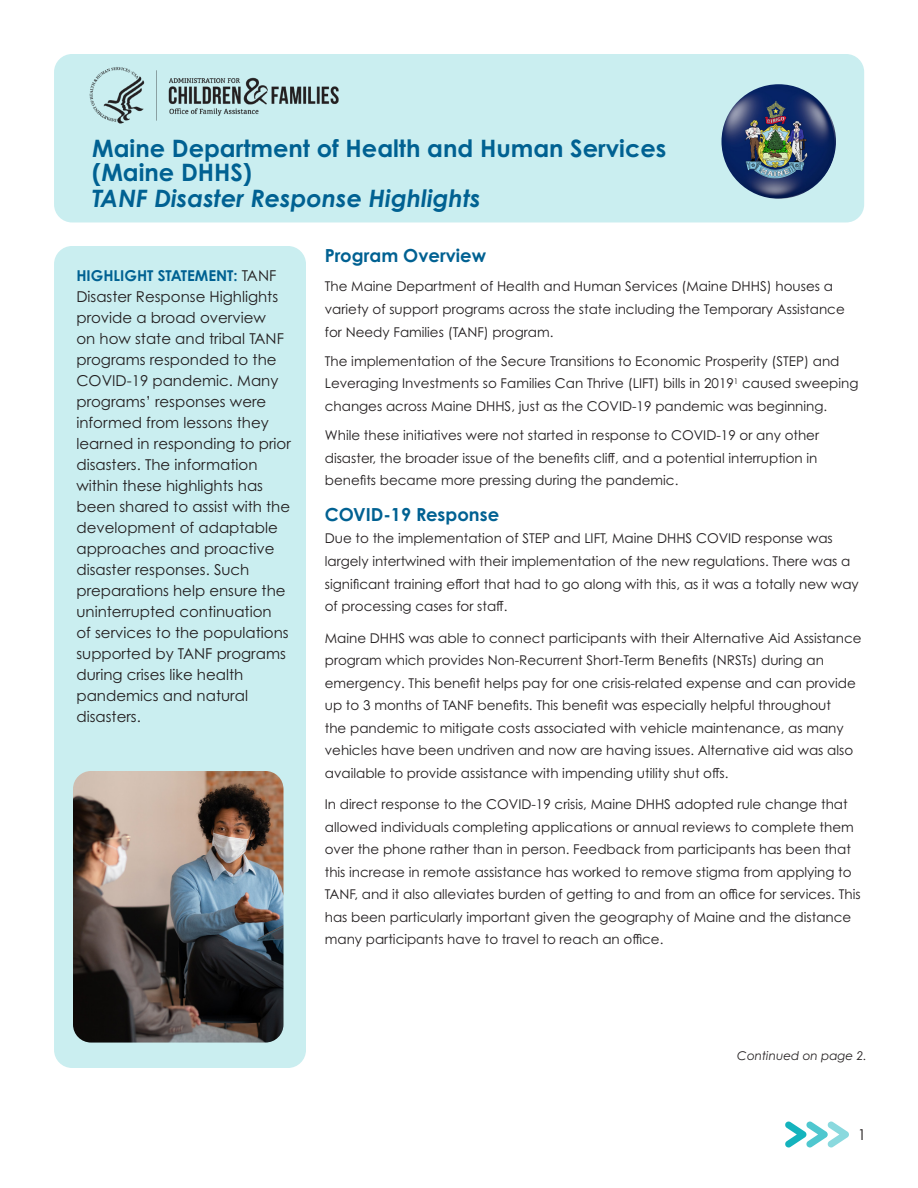
<style>
.page{position:relative;width:918px;height:1188px;background:#fff}
.page>*{position:absolute;margin:0;border:0;box-sizing:border-box;transform-origin:0 0}
.t1{font:700 24px/24.8px "Century Gothic Pro";color:#006192}
.t2{font:700 18px "Century Gothic Pro";color:#006192}
.t3{font:15px/21px "Century Gothic Pro";color:#231f20}
.t4{font:13.5px/22.5px "Century Gothic Pro";color:#231f20}
.t5{font:italic 12px "Century Gothic Pro";color:#231f20}
.s1{font-style:italic}
.s2{font-weight:700;color:#006192}
</style>
<div class="page">
<svg style="left:785px;top:1121px;width:64px;height:27px"></svg>
<div style="left:54px;top:246px;width:252px;height:822px;background:#caeef0;border-radius:18px"></div>
<img style="left:73px;top:771px;width:211px;height:272px">
<div style="left:54px;top:54px;width:810px;height:168px;background:#caeef0;border-radius:18px"></div>
<img style="left:89px;top:67px;width:250px;height:57px">
<img style="left:722px;top:84px;width:114px;height:115px;border-radius:57px">
<h1 class="t1" style="left:92px;top:136px;width:576px">Maine Department of Health and Human Services (Maine DHHS)<br><span class="s1">TANF Disaster Response Highlights</span></h1>
<p class="t3" style="left:76px;top:265px;width:216px"><span class="s2">HIGHLIGHT STATEMENT:</span> TANF<br>Disaster Response Highlights provide a broad overview<br>on how state and tribal TANF programs responded to the<br>COVID-19 pandemic. Many programs’ responses were informed from lessons they learned in responding to prior disasters. The information within these highlights has been shared to assist with the development of adaptable approaches and proactive disaster responses. Such preparations help ensure the uninterrupted continuation<br>of services to the populations supported by TANF programs during crises like health pandemics and natural disasters.</p>
<h2 class="t2" style="left:325px;top:244px;width:163px">Program Overview</h2>
<p class="t4" style="left:325px;top:275px;width:521px">The Maine Department of Health and Human Services (Maine DHHS) houses a variety of support programs across the state including the Temporary Assistance for Needy Families (TANF) program.</p>
<p class="t4" style="left:325px;top:350px;width:535px">The implementation of the Secure Transitions to Economic Prosperity (STEP) and<br>Leveraging Investments so Families Can Thrive (LIFT) bills in 2019<sup>1</sup> caused sweeping changes across Maine DHHS, just as the COVID-19 pandemic was beginning.</p>
<p class="t4" style="left:325px;top:424px;width:496px">While these initiatives were not started in response to COVID-19 or any other disaster, the broader issue of the benefits cliff, and a potential interruption in benefits became more pressing during the pandemic.</p>
<h2 class="t2" style="left:325px;top:503px;width:176px">COVID-19 Response</h2>
<p class="t4" style="left:325px;top:527px;width:536px">Due to the implementation of STEP and LIFT, Maine DHHS COVID response was largely intertwined with their implementation of the new regulations. There was a significant training effort that had to go along with this, as it was a totally new way of processing cases for staff.</p>
<p class="t4" style="left:325px;top:626px;width:538px">Maine DHHS was able to connect participants with their Alternative Aid Assistance program which provides Non-Recurrent Short-Term Benefits (NRSTs) during an emergency. This benefit helps pay for one crisis-related expense and can provide up to 3 months of TANF benefits. This benefit was especially helpful throughout<br>the pandemic to mitigate costs associated with vehicle maintenance, as many vehicles have been undriven and now are having issues. Alternative aid was also available to provide assistance with impending utility shut offs.</p>
<p class="t4" style="left:325px;top:793px;width:537px">In direct response to the COVID-19 crisis, Maine DHHS adopted rule change that allowed individuals completing applications or annual reviews to complete them over the phone rather than in person. Feedback from participants has been that this increase in remote assistance has worked to remove stigma from applying to TANF, and it also alleviates burden of getting to and from an office for services. This has been particularly important given the geography of Maine and the distance many participants have to travel to reach an office.</p>
<p class="t5" style="left:737px;top:1048px;width:131px">Continued on page 2.</p>
<p class="t3" style="left:858px;top:1124px;width:10px">1</p>
</div>
